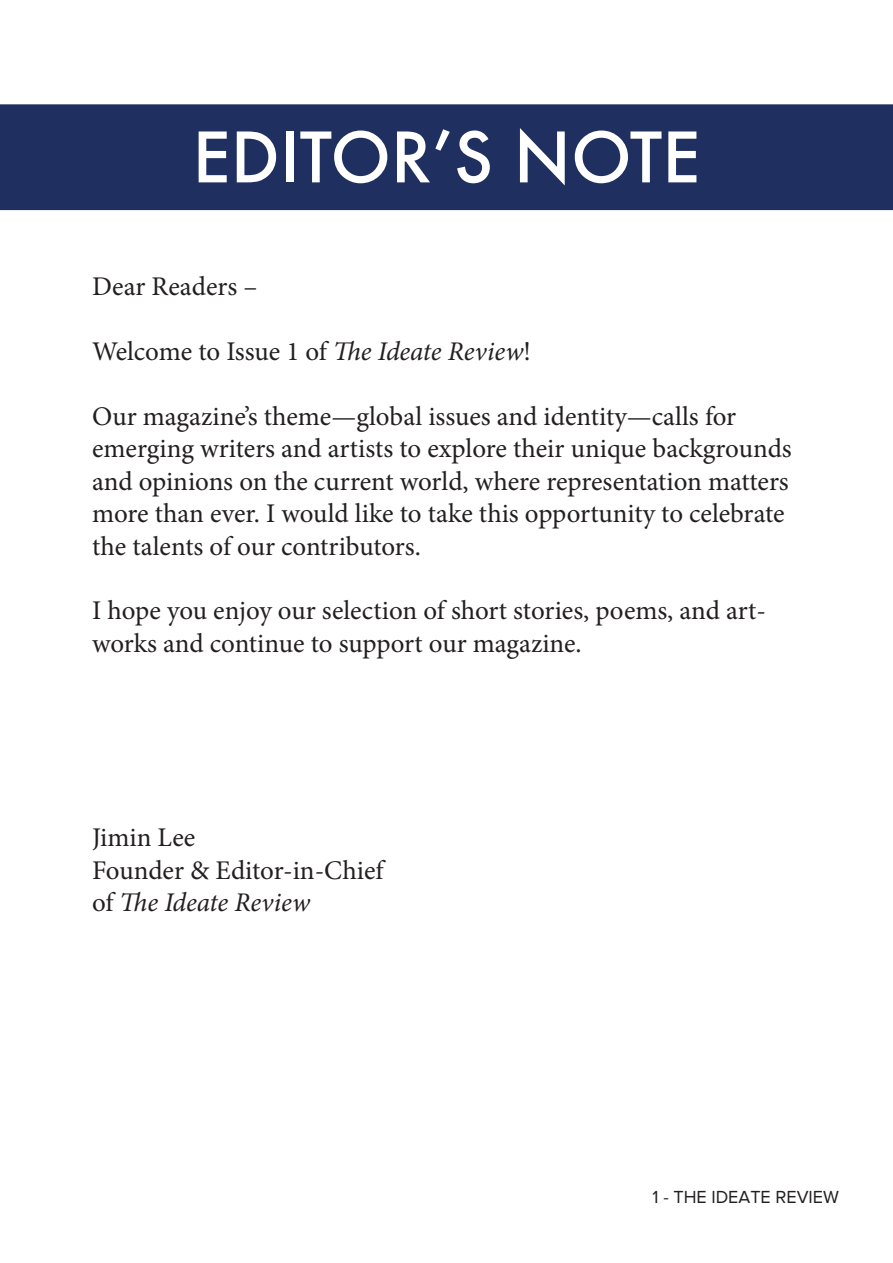
<style>
.page{position:relative;width:893px;height:1263px;background:#fff}
.page>*{position:absolute;margin:0;border:0;box-sizing:border-box;transform-origin:0 0}
.t1{font:500 67.5px "Futura";color:#fff}
.t2{font:27px/32.4px "Minion Pro";letter-spacing:-.005em;color:#231f20}
.t3{font:italic 27px "Minion Pro";letter-spacing:-.005em;color:#231f20}
.t4{font:18px "Proxima Nova";color:#231f20}
.s1{font-style:italic}
.s2{font-style:normal}
</style>
<div class="page">
<div style="left:1px;top:105px;width:891px;height:104px;background:#1e2f60"></div>
<div style="left:0;top:104px;width:893px;height:106px;border:2px solid #1e2f60"></div>
<p class="t1" style="left:193px;top:111px;width:509px">EDITOR’S NOTE</p>
<p class="t2" style="left:92px;top:271px;width:167px">Dear Readers –</p>
<p class="t2" style="left:92px;top:336px;width:440px">Welcome to Issue 1 of <span class="s1">The Ideate Review</span>!</p>
<p class="t2" style="left:92px;top:400px;width:701px">Our magazine’s theme—global issues and identity—calls for emerging writers and artists to explore their unique backgrounds and opinions on the current world, where representation matters more than ever. I would like to take this opportunity to celebrate the talents of our contributors.</p>
<p class="t2" style="left:92px;top:595px;width:675px">I hope you enjoy our selection of short stories, poems, and art&shy;works and continue to support our magazine.</p>
<p class="t2" style="left:92px;top:822px;width:105px">Jimin Lee</p>
<p class="t2" style="left:92px;top:854px;width:293px">Founder &amp; Editor-in-Chief</p>
<p class="t3" style="left:92px;top:884px;width:220px"><span class="s2">of</span> The Ideate Review</p>
<p class="t4" style="left:653px;top:1187px;width:188px">1 - THE IDEATE REVIEW</p>
</div>
